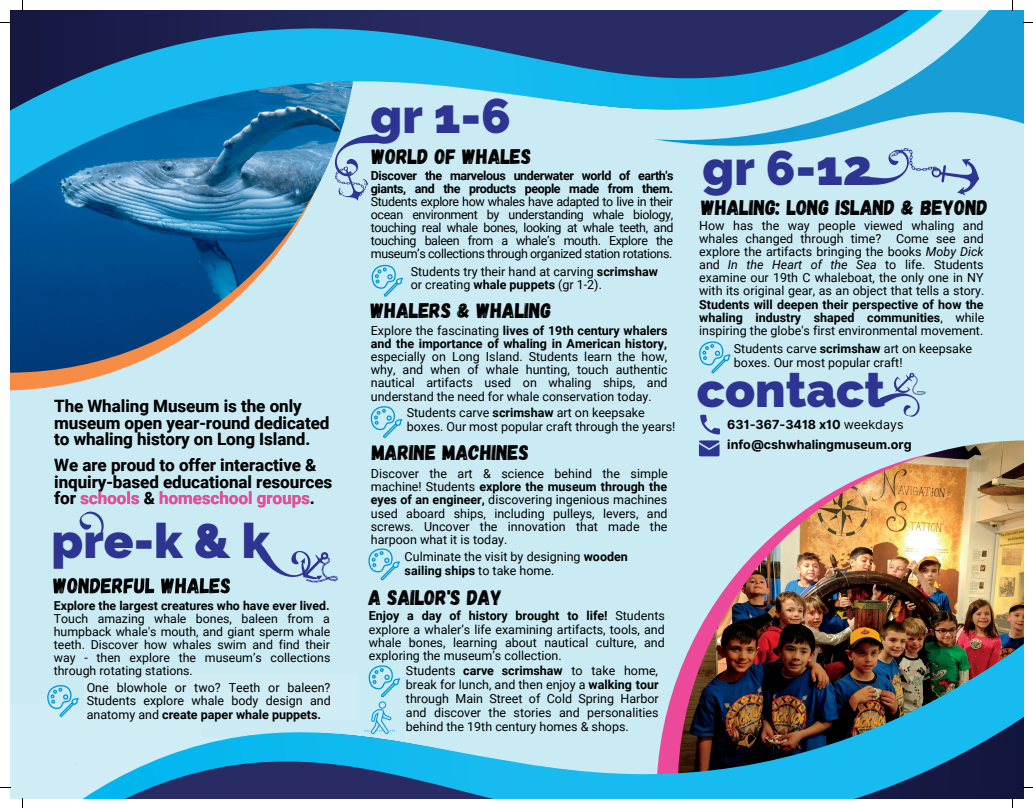
<style>
.page{position:relative;width:1033px;height:808px;background:#fff}
.page>*{position:absolute;margin:0;border:0;box-sizing:border-box;transform-origin:0 0}
.t1{font:800 49.12px "Raleway";color:#2e3491}
.t2{font:21.12px "Gagalin";color:#000}
.t3{font:700 16.88px/16.5px "Roboto";color:#000}
.t4{font:12.5px/13.1px "Roboto";color:#000;text-align:justify}
.t5{font:700 12.5px/13.1px "Roboto";color:#000}
.t6{font:700 12.5px/13.1px "Roboto";letter-spacing:-.03em;color:#000}
.t7{font:700 12.5px "Inter";color:#000004}
.t8{font:12.38px/13px "Roboto";color:#000;text-align:justify}
.t9{font:700 12.38px "Roboto";color:#000}
.s1{color:rgb(0 0 0/.4)}
.s2{color:#ec499a}
.s3{font-weight:700}
.s4{font-weight:400}
.s5{font-style:italic}
</style>
<div class="page">
<div style="left:10px;top:10px;width:1013px;height:788px;background:#cbebf4"></div>
<svg style="left:10px;top:372px;width:103px;height:18px;fill:#f68c46"></svg>
<img style="left:10px;top:254px;width:267px;height:118px">
<svg style="left:10px;top:44px;width:1013px;height:210px"></svg>
<svg style="left:371px;top:265px;width:32px;height:32px"></svg>
<svg style="left:370px;top:406px;width:33px;height:32px"></svg>
<svg style="left:10px;top:15px;width:1013px;height:29px;background:#294b7e"></svg>
<svg style="left:368px;top:548px;width:32px;height:31px"></svg>
<svg style="left:699px;top:341px;width:32px;height:32px"></svg>
<img style="left:698px;top:440px;width:325px;height:139px">
<svg style="left:700px;top:415px;width:20px;height:19px"></svg>
<svg style="left:699px;top:440px;width:20px;height:16px"></svg>
<img style="left:75px;top:579px;width:948px;height:219px">
<div style="left:10px;top:704px;width:64px;height:94px;background:#d0ecf4"></div>
<div style="left:10px;top:710px;width:132px;height:53px;background:#d0ecf4"></div>
<svg style="left:861px;top:137px;width:122px;height:65px"></svg>
<svg style="left:317px;top:117px;width:70px;height:90px"></svg>
<svg style="left:878px;top:372px;width:48px;height:45px"></svg>
<div style="left:10px;top:710px;width:191px;height:31px;background:#d0ecf4"></div>
<svg style="left:47px;top:685px;width:33px;height:32px"></svg>
<img style="left:53px;top:577px;width:180px;height:24px">
<div style="left:84px;top:674px;width:275px;height:45px;background:#d0ecf4"></div>
<svg style="left:79px;top:511px;width:25px;height:36px"></svg>
<svg style="left:255px;top:546px;width:83px;height:44px"></svg>
<svg style="left:10px;top:0;width:1013px;height:15px"></svg>
<h3 class="t3" style="left:54px;top:398px;width:277px">The Whaling Museum is the only museum open year-round dedicated to whaling history on Long Island.</h3>
<h3 class="t3" style="left:54px;top:457px;width:279px">We are proud to offer interactive &amp; inquiry-based educational resources <span class="s1">for</span> <span class="s2">schools</span> <span class="s1">&amp;</span> <span class="s2">homeschool groups</span><span class="s1">.</span></h3>
<h1 class="t1" style="left:52px;top:512px;width:220px">pre-k &amp; k</h1>
<p class="t9" style="left:54px;top:598px;width:277px">Explore the largest creatures who have ever lived.</p>
<p class="t8" style="left:54px;top:612px;width:278px">Touch amazing whale bones, baleen from a humpback whale's mouth, and giant sperm whale teeth. Discover how whales swim and find their way - then explore the museum’s collections through rotating stations.</p>
<p class="t4" style="left:87px;top:681px;width:245px">One blowhole or two? Teeth or baleen?<br>Students explore whale body design and anatomy and <span class="s3">create paper whale puppets.</span></p>
<h1 class="t1" style="left:370px;top:87px;width:142px">gr 1-6</h1>
<h2 class="t2" style="left:372px;top:142px;width:161px">WORLD OF WHALES</h2>
<p class="t6" style="left:371px;top:169px;width:304px">Discover the marvelous underwater world of earth's giants, and the products people made from them.</p>
<p class="t4" style="left:371px;top:195px;width:304px">Students explore how whales have adapted to live in their ocean environment by understanding whale biology, touching real whale bones, looking at whale teeth, and touching baleen from a whale’s mouth. Explore the museum’s collections through organized station rotations.</p>
<p class="t4" style="left:411px;top:265px;width:249px">Students try their hand at carving <span class="s3">scrimshaw </span>or creating <span class="s3">whale puppets</span> (gr 1-2).</p>
<h2 class="t2" style="left:371px;top:297px;width:182px">WHALERS &amp; WHALING</h2>
<p class="t5" style="left:371px;top:324px;width:298px"><span class="s4">Explore the fascinating</span> lives of 19th century whalers and the importance of whaling in American history,</p>
<p class="t4" style="left:371px;top:350px;width:298px">especially on Long Island. Students learn the how, why, and when of whale hunting, touch authentic nautical artifacts used on whaling ships, and understand the need for whale conservation today.</p>
<p class="t4" style="left:407px;top:406px;width:270px">Students carve <span class="s3">scrimshaw</span> art on keepsake boxes. Our most popular craft through the years!</p>
<h2 class="t2" style="left:372px;top:439px;width:159px">MARINE MACHINES</h2>
<p class="t4" style="left:371px;top:467px;width:298px">Discover the art &amp; science behind the simple machine! Students <span class="s3">explore the museum through the eyes of an engineer,</span> discovering ingenious machines used aboard ships, including pulleys, levers, and screws. Uncover the innovation that made the harpoon what it is today.</p>
<p class="t4" style="left:404px;top:550px;width:225px;line-height:14px">Culminate the visit by designing <span class="s3">wooden sailing ships</span> to take home.</p>
<h2 class="t2" style="left:368px;top:584px;width:135px">A SAILOR'S DAY</h2>
<p class="t4" style="left:369px;top:609px;width:298px"><span class="s3">Enjoy a day of history brought to life!</span> Students explore a whaler’s life examining artifacts, tools, and whale bones, learning about nautical culture, and exploring the museum’s collection.</p>
<p class="t4" style="left:406px;top:663px;width:254px;line-height:14px">Students <span class="s3">carve scrimshaw</span> to take home, break for lunch, and then enjoy a <span class="s3">walking tour </span>through Main Street of Cold Spring Harbor and discover the stories and personalities behind the 19th century homes &amp; shops.</p>
<h1 class="t1" style="left:702px;top:139px;width:171px">gr 6-12</h1>
<h2 class="t2" style="left:701px;top:193px;width:288px">WHALING: LONG ISLAND &amp; BEYOND</h2>
<p class="t4" style="left:699px;top:219px;width:287px">How has the way people viewed whaling and whales changed through time? Come see and explore the artifacts bringing the books <span class="s5">Moby Dick </span>and <span class="s5">In the Heart of the Sea</span> to life. Students examine our 19th C whaleboat, the only one in NY with its original gear, as an object that tells a story.</p>
<p class="t5" style="left:699px;top:298px;width:286px;text-align:justify">Students will deepen their perspective of how the whaling industry shaped communities<span class="s4">, while inspiring the globe's first environmental movement.</span></p>
<p class="t4" style="left:734px;top:341px;width:239px;line-height:14px">Students carve <span class="s3">scrimshaw</span> art on keepsake boxes. Our most popular craft!</p>
<h1 class="t1" style="left:697px;top:361px;width:190px">contact</h1>
<p class="t7" style="left:727px;top:417px;width:178px">631-367-3418 x10 <span class="s4">weekdays</span></p>
<p class="t7" style="left:727px;top:437px;width:186px">info@cshwhalingmuseum.org</p>
</div>
